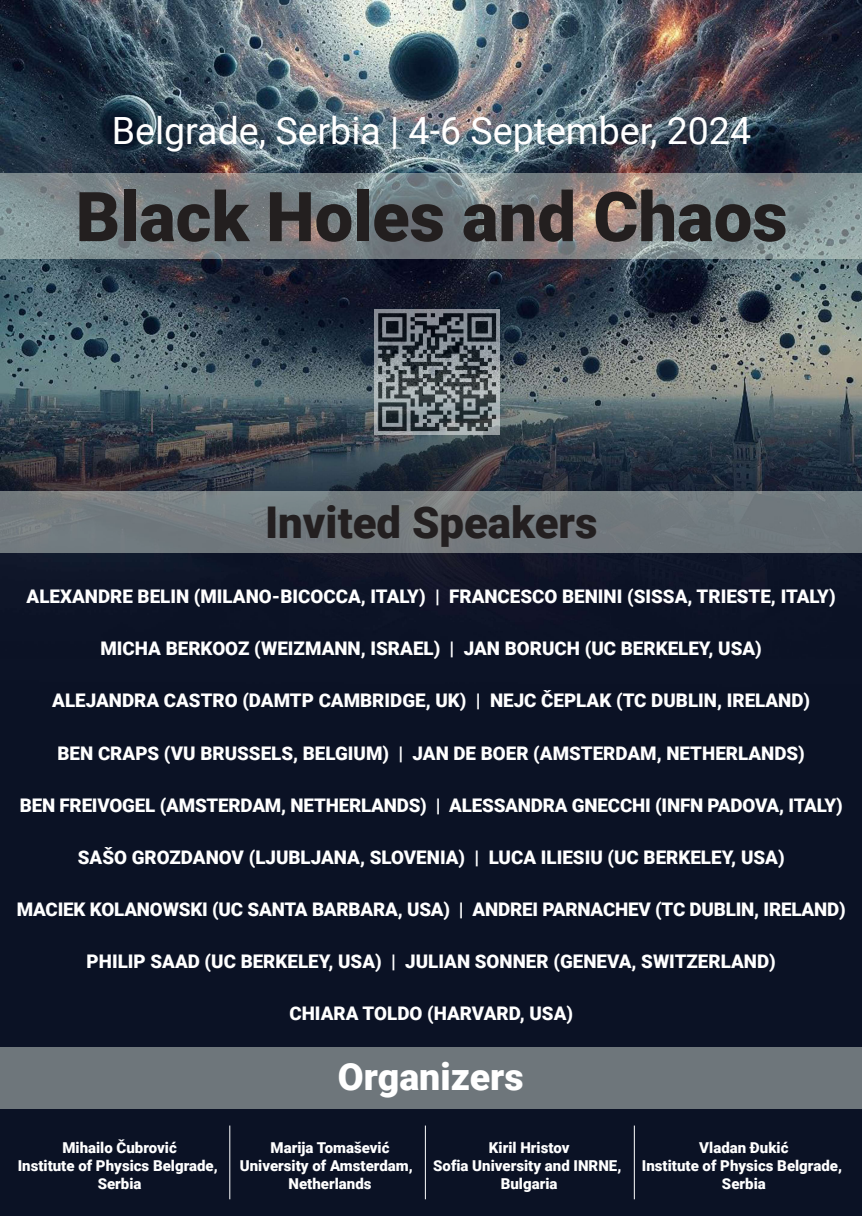
<style>
.page{position:relative;width:862px;height:1216px;background:#fff}
.page>*{position:absolute;margin:0;border:0;box-sizing:border-box;transform-origin:0 0}
.t1{font:900 68.75px "Roboto";color:#231f1f}
.t2{font:900 43.75px "Roboto";color:#231f20}
.t3{font:37.5px "Roboto";color:#fff}
.t4{font:900 37.5px "Roboto";color:#fff}
.t5{font:900 18.75px "Roboto";color:#fff}
.t6{font:900 15px/18px "Roboto";color:#fff;text-align:center}
</style>
<div class="page">
<img style="left:0;top:0;width:861px;height:1215px">
<svg style="left:0;top:173px;width:861px;height:86px"></svg>
<div style="left:0;top:491px;width:861px;height:62px;background:linear-gradient(to right,#767d81,#717a7e)"></div>
<div style="left:0;top:1047px;width:861px;height:61px;background:#6e767b"></div>
<hr style="left:229px;top:1125px;width:1px;height:74px;background:#fff">
<hr style="left:425px;top:1125px;width:1px;height:74px;background:#fff">
<hr style="left:633px;top:1125px;width:1px;height:74px;background:#fff">
<img style="left:374px;top:309px;width:125px;height:125px">
<h3 class="t3" style="left:112px;top:104px;width:640px">Belgrade, Serbia | 4-6 September, 2024</h3>
<h1 class="t1" style="left:76px;top:168px;width:713px">Black Holes and Chaos</h1>
<h2 class="t2" style="left:265px;top:491px;width:334px">Invited Speakers</h2>
<p class="t5" style="left:27px;top:583px;width:810px">ALEXANDRE BELIN (MILANO-BICOCCA, ITALY) | FRANCESCO BENINI (SISSA, TRIESTE, ITALY)</p>
<p class="t5" style="left:100px;top:635px;width:662px">MICHA BERKOOZ (WEIZMANN, ISRAEL) | JAN BORUCH (UC BERKELEY, USA)</p>
<p class="t5" style="left:52px;top:687px;width:759px">ALEJANDRA CASTRO (DAMTP CAMBRIDGE, UK) | NEJC ČEPLAK (TC DUBLIN, IRELAND)</p>
<p class="t5" style="left:57px;top:740px;width:748px">BEN CRAPS (VU BRUSSELS, BELGIUM) | JAN DE BOER (AMSTERDAM, NETHERLANDS)</p>
<p class="t5" style="left:20px;top:791px;width:823px">BEN FREIVOGEL (AMSTERDAM, NETHERLANDS) | ALESSANDRA GNECCHI (INFN PADOVA, ITALY)</p>
<p class="t5" style="left:78px;top:844px;width:708px">SAŠO GROZDANOV (LJUBLJANA, SLOVENIA) | LUCA ILIESIU (UC BERKELEY, USA)</p>
<p class="t5" style="left:17px;top:896px;width:829px">MACIEK KOLANOWSKI (UC SANTA BARBARA, USA) | ANDREI PARNACHEV (TC DUBLIN, IRELAND)</p>
<p class="t5" style="left:87px;top:948px;width:690px">PHILIP SAAD (UC BERKELEY, USA) | JULIAN SONNER (GENEVA, SWITZERLAND)</p>
<p class="t5" style="left:289px;top:1000px;width:285px">CHIARA TOLDO (HARVARD, USA)</p>
<h3 class="t4" style="left:338px;top:1050px;width:187px">Organizers</h3>
<p class="t6" style="left:18px;top:1138px;width:201px">Mihailo Čubrović<br>Institute of Physics Belgrade,<br>Serbia</p>
<p class="t6" style="left:240px;top:1138px;width:174px">Marija Tomašević<br>University of Amsterdam,<br>Netherlands</p>
<p class="t6" style="left:433px;top:1138px;width:189px">Kiril Hristov<br>Sofia University and INRNE,<br>Bulgaria</p>
<p class="t6" style="left:641px;top:1138px;width:201px">Vladan Đukić<br>Institute of Physics Belgrade,<br>Serbia</p>
</div>
